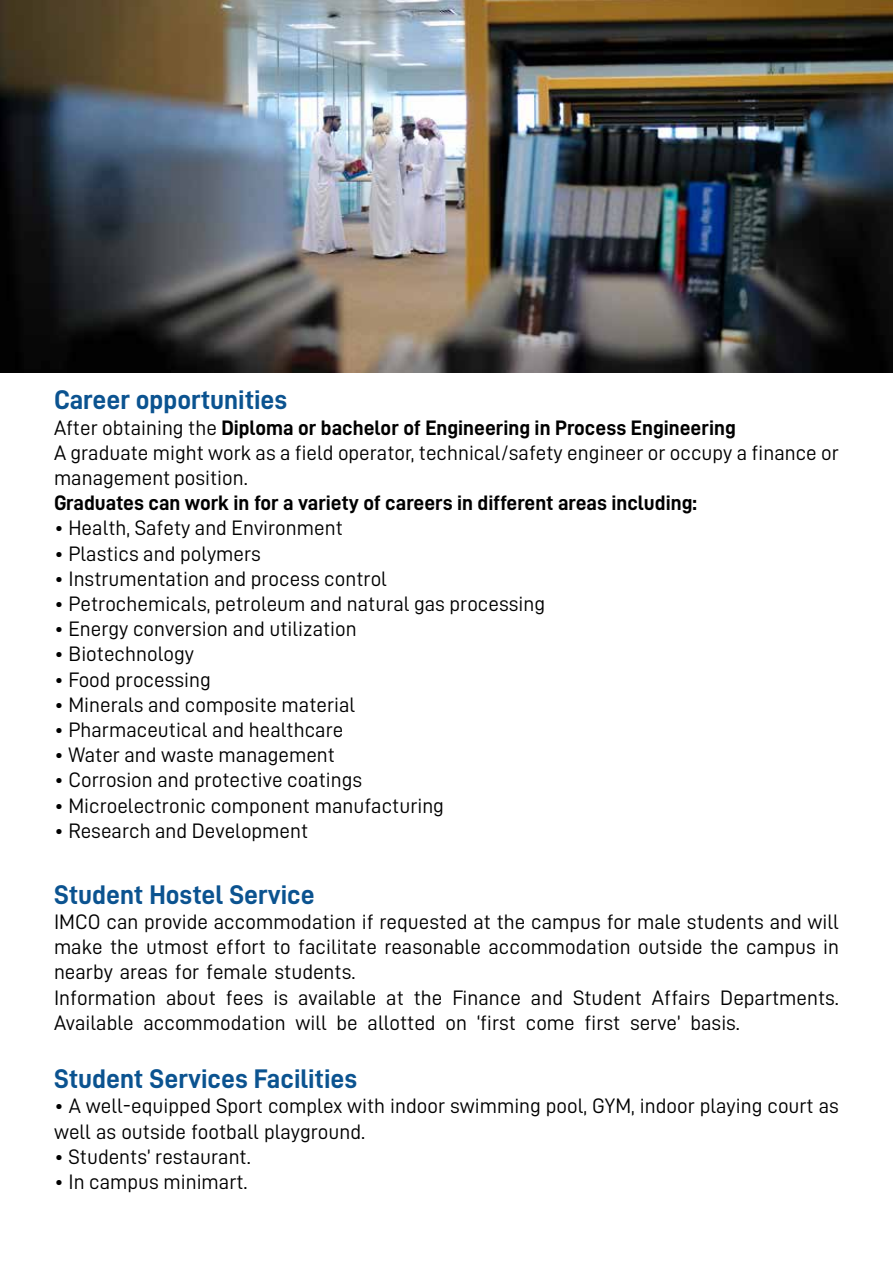
<style>
.page{position:relative;width:893px;height:1263px;background:#fff}
.page>*{position:absolute;margin:0;border:0;box-sizing:border-box;transform-origin:0 0}
.t1{font:27px "D DIN Bold";color:#0b5390}
.t2{font:21px/25.2px "D DIN";color:#000}
.t3{font:21px "D DIN Bold";color:#000}
.s1{font-family:"D DIN"}
</style>
<div class="page">
<img style="left:0;top:0;width:893px;height:372px">
<p class="t1" style="left:54px;top:385px;width:235px">Career opportunities</p>
<p class="t3" style="left:54px;top:416px;width:683px"><span class="s1">After obtaining the</span> Diploma or bachelor of Engineering in Process Engineering</p>
<p class="t2" style="left:54px;top:440px;width:786px">A graduate might work as a field operator, technical/safety engineer or occupy a finance or management position.</p>
<p class="t3" style="left:54px;top:491px;width:644px">Graduates can work in for a variety of careers in different areas including:</p>
<p class="t2" style="left:54px;top:515px;width:290px">• Health, Safety and Environment</p>
<p class="t2" style="left:54px;top:540px;width:208px">• Plastics and polymers</p>
<p class="t2" style="left:54px;top:566px;width:334px">• Instrumentation and process control</p>
<p class="t2" style="left:54px;top:591px;width:493px">• Petrochemicals, petroleum and natural gas processing</p>
<p class="t2" style="left:54px;top:616px;width:304px">• Energy conversion and utilization</p>
<p class="t2" style="left:54px;top:641px;width:141px">• Biotechnology</p>
<p class="t2" style="left:54px;top:666px;width:158px">• Food processing</p>
<p class="t2" style="left:54px;top:692px;width:303px">• Minerals and composite material</p>
<p class="t2" style="left:54px;top:717px;width:291px">• Pharmaceutical and healthcare</p>
<p class="t2" style="left:54px;top:742px;width:283px">• Water and waste management</p>
<p class="t2" style="left:54px;top:767px;width:310px">• Corrosion and protective coatings</p>
<p class="t2" style="left:54px;top:792px;width:391px">• Microelectronic component manufacturing</p>
<p class="t2" style="left:54px;top:818px;width:256px">• Research and Development</p>
<p class="t1" style="left:54px;top:880px;width:262px">Student Hostel Service</p>
<p class="t2" style="left:54px;top:909px;width:786px">IMCO can provide accommodation if requested at the campus for male students and will make the utmost effort to facilitate reasonable accommodation outside the campus in nearby areas for female students.<br>Information about fees is available at the Finance and Student Affairs Departments.<br>Available accommodation will be allotted on ‘first come first serve’ basis.</p>
<p class="t1" style="left:54px;top:1064px;width:305px">Student Services Facilities</p>
<p class="t2" style="left:54px;top:1093px;width:786px">• A well-equipped Sport complex with indoor swimming pool, GYM, indoor playing court as well as outside football playground.</p>
<p class="t2" style="left:54px;top:1143px;width:198px">• Students’ restaurant.</p>
<p class="t2" style="left:54px;top:1169px;width:195px">• In campus minimart.</p>
</div>
